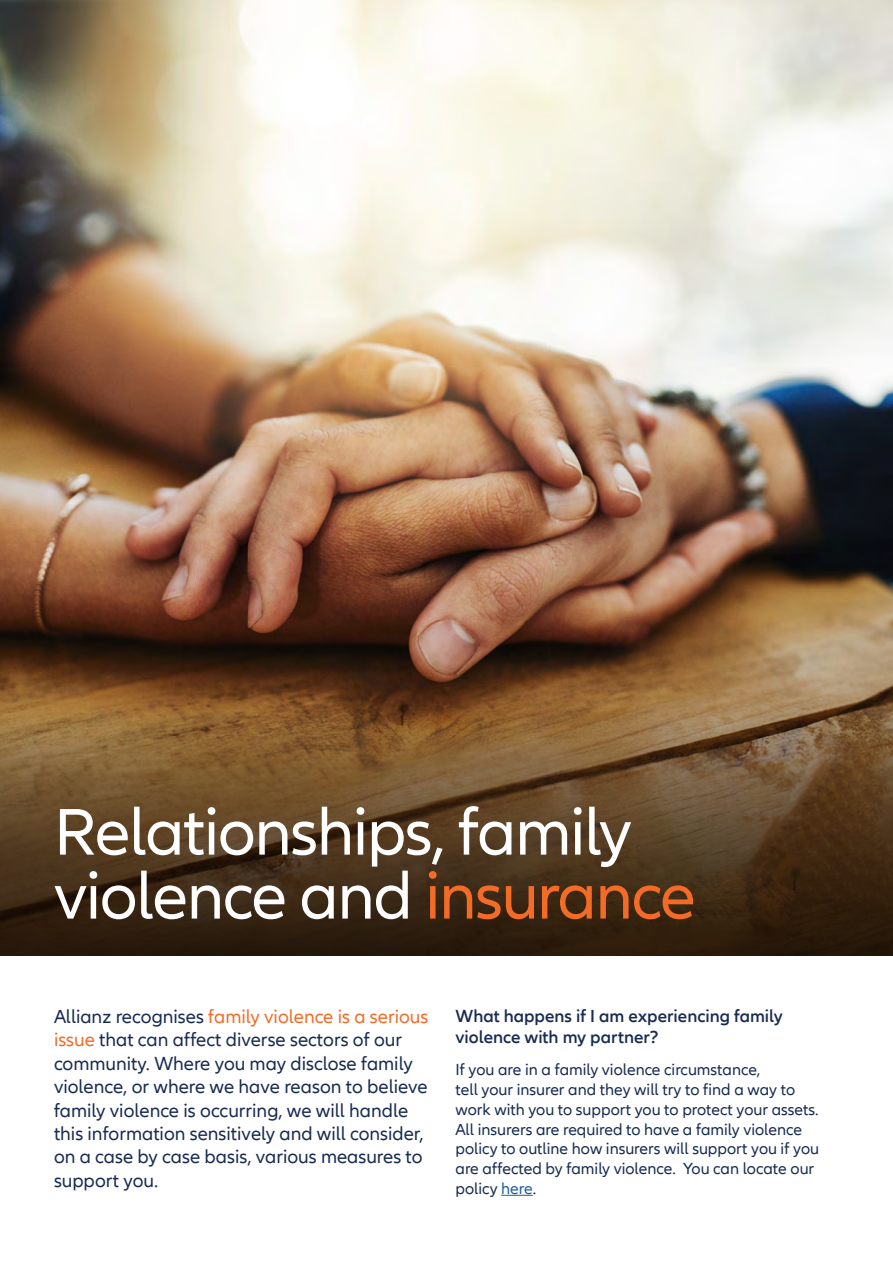
<style>
.page{position:relative;width:893px;height:1263px;background:#fff}
.page>*{position:absolute;margin:0;border:0;box-sizing:border-box;transform-origin:0 0}
.t1{font:68.25px/63.9px "Allianz Neo";letter-spacing:-.02em;color:#fff}
.t2{font:19.5px/23.4px "Allianz Neo";color:#182b51}
.t3{font:600 18px/21.6px "Allianz Neo";color:#182b51}
.t4{font:16.5px/19.8px "Allianz Neo";color:#182b51}
.s1{color:#f36c27}
.s2{color:#215e9e}
</style>
<div class="page">
<hr style="left:501px;top:1195px;width:32px;height:1px;background:#215e9e">
<img style="left:0;top:0;width:893px;height:956px">
<svg style="left:0;top:667px;width:893px;height:288px;background:#5e4225"></svg>
<h2 class="t1" style="left:54px;top:802px;width:643px">Relationships, family violence and <span class="s1">insurance</span></h2>
<p class="t2" style="left:54px;top:1005px;width:376px">Allianz recognises <span class="s1">family violence is a serious issue</span> that can affect diverse sectors of our community. Where you may disclose family violence, or where we have reason to believe family violence is occurring, we will handle this information sensitively and will consider, on a case by case basis, various measures to support you.</p>
<h3 class="t3" style="left:455px;top:1005px;width:329px">What happens if I am experiencing family violence with my partner?</h3>
<p class="t4" style="left:455px;top:1060px;width:365px">If you are in a family violence circumstance,<br>tell your insurer and they will try to find a way to work with you to support you to protect your assets.<br>All insurers are required to have a family violence policy to outline how insurers will support you if you are affected by family violence. You can locate our policy <span class="s2">here</span>.</p>
</div>
